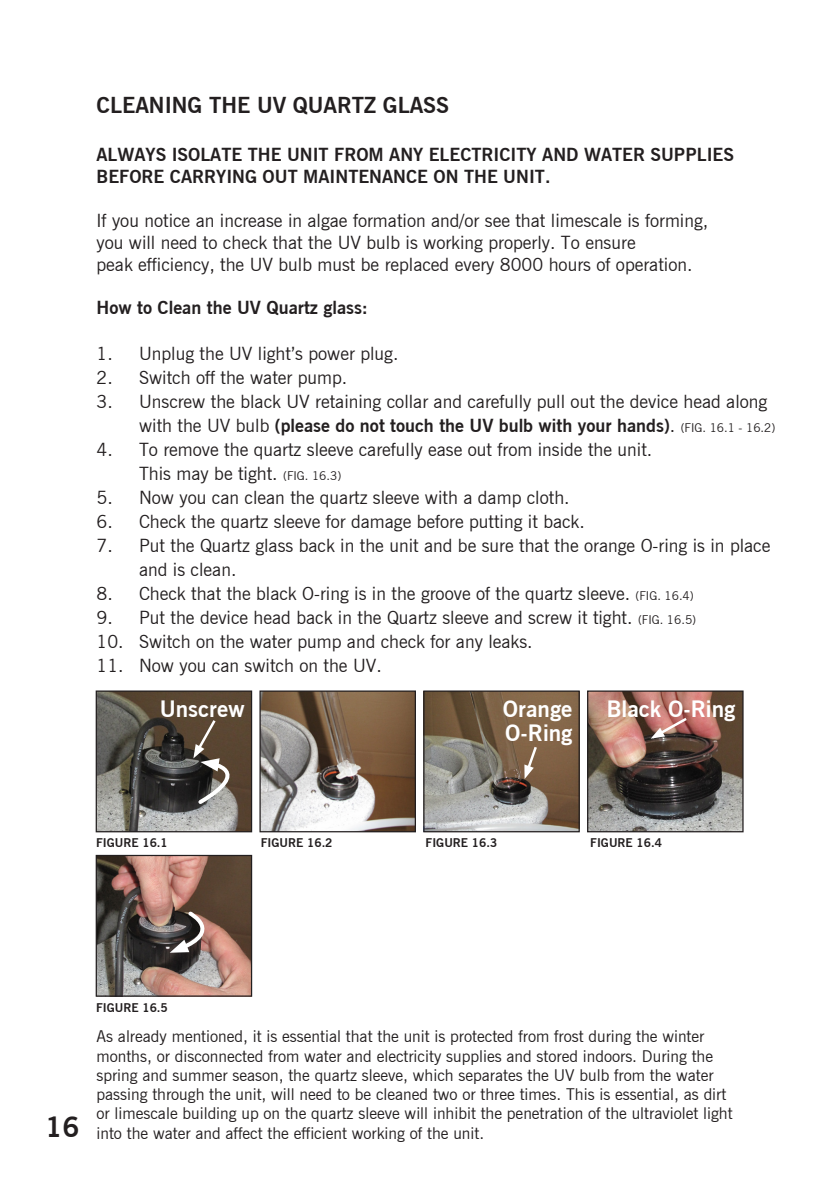
<style>
.page{position:relative;width:840px;height:1191px;background:#fff}
.page>*{position:absolute;margin:0;border:0;box-sizing:border-box;transform-origin:0 0}
.t1{font:700 28px "News Gothic BT";color:#231f20}
.t2{font:700 22.6px "News Gothic BT";color:#fff}
.t3{font:700 22px "News Gothic BT";color:#231f20}
.t4{font:18px/24px "News Gothic BT";color:#231f20}
.t5{font:700 18px/21.6px "News Gothic BT";color:#231f20}
.t6{font:16px/19.2px "News Gothic BT";color:#231f20}
.t7{font:700 12px "News Gothic BT";color:#231f20}
.s1{font-weight:700}
.s2{font-size:12px}
</style>
<div class="page">
<img style="left:98px;top:692px;width:152px;height:138px">
<div style="left:96px;top:690px;width:156px;height:142px;border:1px solid #231f20"></div>
<img style="left:98px;top:857px;width:152px;height:137px">
<div style="left:96px;top:855px;width:156px;height:141px;border:1px solid #231f20"></div>
<img style="left:261px;top:692px;width:153px;height:138px">
<div style="left:259px;top:690px;width:157px;height:142px;border:1px solid #231f20"></div>
<img style="left:425px;top:692px;width:152px;height:138px">
<div style="left:423px;top:690px;width:156px;height:142px;border:1px solid #231f20"></div>
<img style="left:588px;top:692px;width:153px;height:138px">
<div style="left:586px;top:690px;width:157px;height:142px;border:1px solid #231f20"></div>
<svg style="left:524px;top:744px;width:14px;height:35px"></svg>
<svg style="left:650px;top:715px;width:39px;height:23px"></svg>
<svg style="left:193px;top:717px;width:60px;height:90px;background:#675a4e"></svg>
<svg style="left:170px;top:909px;width:53px;height:44px;background:#7d6760"></svg>
<p class="t3" style="left:96px;top:92px;width:354px">CLEANING THE UV QUARTZ GLASS</p>
<p class="t5" style="left:96px;top:144px;width:638px">ALWAYS ISOLATE THE UNIT FROM ANY ELECTRICITY AND WATER SUPPLIES<br>BEFORE CARRYING OUT MAINTENANCE ON THE UNIT.</p>
<p class="t4" style="left:96px;top:209px;width:613px;line-height:22px">If you notice an increase in algae formation and/or see that limescale is forming, you will need to check that the UV bulb is working properly. To ensure<br>peak efficiency, the UV bulb must be replaced every 8000 hours of operation.</p>
<p class="t5" style="left:96px;top:297px;width:273px">How to Clean the UV Quartz glass:</p>
<p class="t4" style="left:96px;top:341px;width:303px">1. Unplug the UV light’s power plug.</p>
<p class="t4" style="left:96px;top:365px;width:252px">2. Switch off the water pump.</p>
<p class="t4" style="left:139px;top:389px;width:637px;text-indent:-43px">3. Unscrew the black UV retaining collar and carefully pull out the device head along with the UV bulb <span class="s1">(please do not touch the UV bulb with your hands)</span>. <span class="s2">(FIG. 16.1 - 16.2)</span></p>
<p class="t4" style="left:139px;top:437px;width:514px;text-indent:-43px">4. To remove the quartz sleeve carefully ease out from inside the unit.<br>This may be tight. <span class="s2">(FIG. 16.3)</span></p>
<p class="t4" style="left:96px;top:485px;width:474px">5. Now you can clean the quartz sleeve with a damp cloth.</p>
<p class="t4" style="left:96px;top:509px;width:489px">6. Check the quartz sleeve for damage before putting it back.</p>
<p class="t4" style="left:139px;top:533px;width:632px;text-indent:-43px">7. Put the Quartz glass back in the unit and be sure that the orange O-ring is in place and is clean.</p>
<p class="t4" style="left:96px;top:581px;width:598px">8. Check that the black O-ring is in the groove of the quartz sleeve. <span class="s2">(FIG. 16.4)</span></p>
<p class="t4" style="left:96px;top:605px;width:601px">9. Put the device head back in the Quartz sleeve and screw it tight. <span class="s2">(FIG. 16.5)</span></p>
<p class="t4" style="left:96px;top:629px;width:437px">10. Switch on the water pump and check for any leaks.</p>
<p class="t4" style="left:96px;top:653px;width:287px">11. Now you can switch on the UV.</p>
<p class="t2" style="left:160px;top:695px;width:87px">Unscrew</p>
<p class="t2" style="left:502px;top:695px;width:71px">Orange</p>
<p class="t2" style="left:505px;top:719px;width:69px">O-Ring</p>
<p class="t2" style="left:606px;top:695px;width:130px">Black O-Ring</p>
<p class="t7" style="left:96px;top:835px;width:73px">FIGURE 16.1</p>
<p class="t7" style="left:261px;top:835px;width:73px">FIGURE 16.2</p>
<p class="t7" style="left:425px;top:835px;width:73px">FIGURE 16.3</p>
<p class="t7" style="left:590px;top:835px;width:73px">FIGURE 16.4</p>
<p class="t1" style="left:45px;top:1110px;width:35px">16</p>
<p class="t7" style="left:96px;top:1001px;width:73px">FIGURE 16.5</p>
<p class="t6" style="left:96px;top:1027px;width:637px">As already mentioned, it is essential that the unit is protected from frost during the winter months, or disconnected from water and electricity supplies and stored indoors. During the spring and summer season, the quartz sleeve, which separates the UV bulb from the water passing through the unit, will need to be cleaned two or three times. This is essential, as dirt or limescale building up on the quartz sleeve will inhibit the penetration of the ultraviolet light into the water and affect the efficient working of the unit.</p>
</div>
